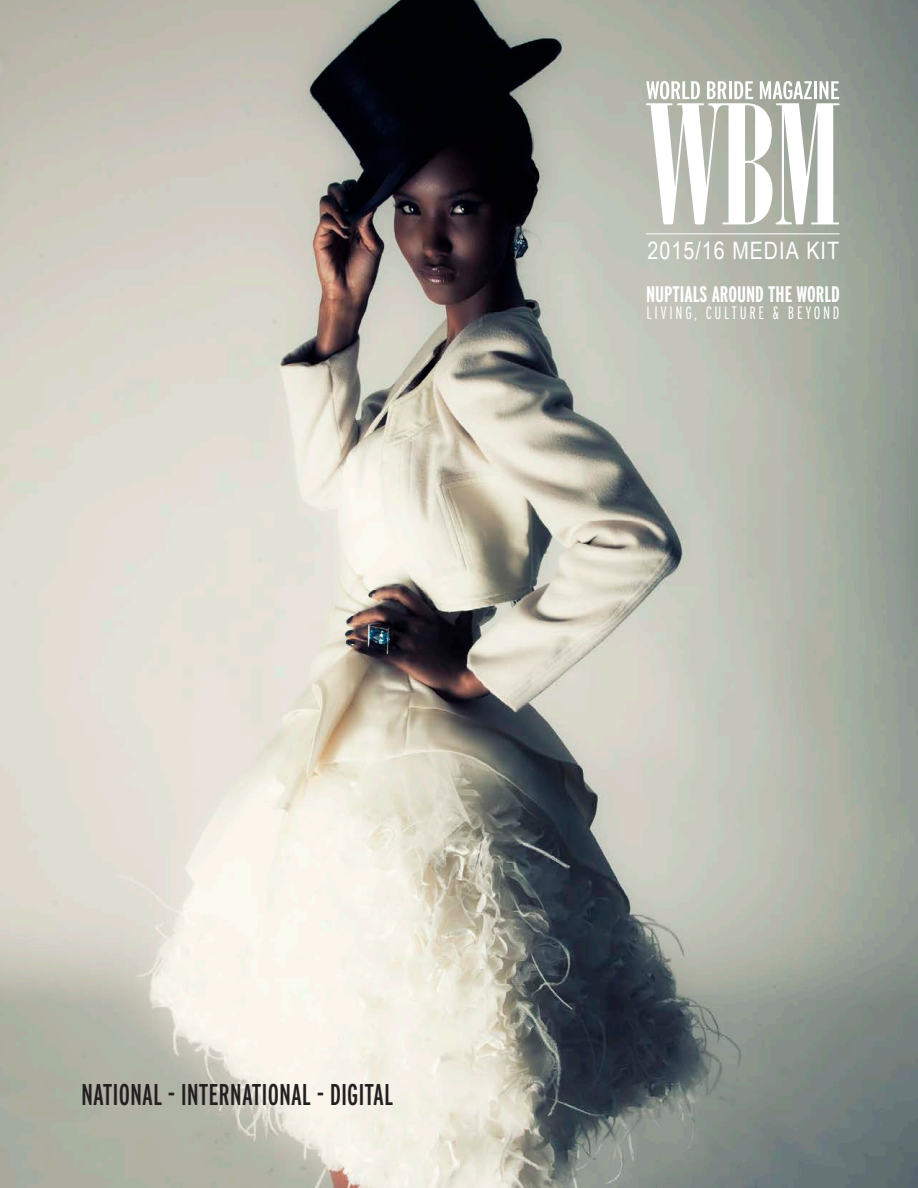
<style>
.page{position:relative;width:918px;height:1188px;background:#fff}
.page>*{position:absolute;margin:0;border:0;box-sizing:border-box;transform-origin:0 0}
.t1{font:extra-condensed 30px "Interstate";color:#231f20}
.t2{font:24px "Arial Narrow";letter-spacing:.045em;color:#fff}
.t3{font:700 extra-condensed 22.5px "Interstate";color:#fff}
.t4{font:300 extra-condensed 18px "Interstate";letter-spacing:.15em;color:#fff}
</style>
<div class="page">
<img style="left:0;top:0;width:918px;height:1188px">
<hr style="left:646px;top:233px;width:194px;height:1px;background:#fff">
<svg style="left:646px;top:81px;width:194px;height:143px"></svg>
<p class="t2" style="left:647px;top:232px;width:193px">2015/16 MEDIA KIT</p>
<p class="t3" style="left:646px;top:282px;width:195px">NUPTIALS AROUND THE WORLD</p>
<p class="t4" style="left:646px;top:303px;width:195px">LIVING, CULTURE &amp; BEYOND</p>
<p class="t1" style="left:81px;top:1078px;width:314px">NATIONAL - INTERNATIONAL - DIGITAL</p>
</div>
